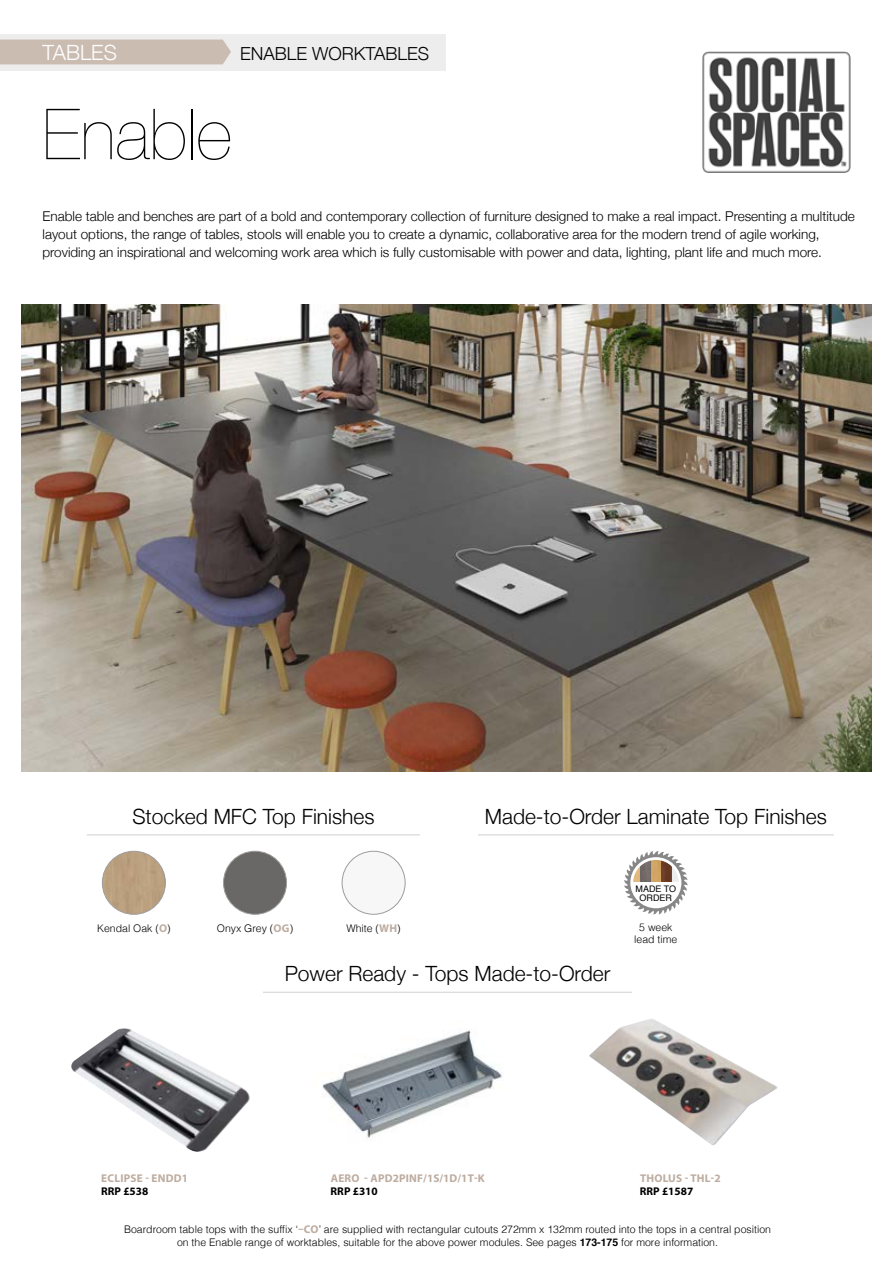
<style>
.page{position:relative;width:893px;height:1263px;background:#fff}
.page>*{position:absolute;margin:0;border:0;box-sizing:border-box;transform-origin:0 0}
.t1{font:200 70.5px "Helvetica Neue";color:#000}
.t2{font:300 21px "Helvetica Neue";color:#000}
.t3{font:300 21px "Helvetica Neue";color:#fff}
.t4{font:300 18px "Helvetica Neue";color:#000}
.t5{font:300 13.5px/18px "Helvetica Neue";color:#000}
.t6{font:700 11.25px "Myriad Pro";letter-spacing:.02em;color:#bdaca0}
.t7{font:700 11.25px "Myriad Pro";color:#000}
.t8{font:300 10.5px/12.6px "Helvetica";color:#000;text-align:center}
.t9{font:9px/9.3px "Helvetica";color:#000;text-align:center}
.s1{font-family:"Myriad Pro";font-weight:700;font-size:11.25px;color:#bdaca0}
.s2{font-weight:700}
</style>
<div class="page">
<img style="left:21px;top:304px;width:851px;height:468px">
<div style="left:0;top:34px;width:446px;height:36px;background:#ededed"></div>
<div style="left:0;top:40px;width:231px;height:24px;background:#cbbcb2"></div>
<img style="left:589px;top:1019px;width:189px;height:126px">
<img style="left:322px;top:1030px;width:180px;height:108px">
<svg style="left:114px;top:1028px;width:11px;height:4px"></svg>
<div style="left:223px;top:851px;width:64px;height:63px;background:#696867;border-radius:32px"></div>
<div style="left:223px;top:851px;width:64px;height:64px;border:1px solid #9d9d9c;border-radius:50%"></div>
<div style="left:102px;top:851px;width:63px;height:63px;background:#bba080;border-radius:32px"></div>
<div style="left:102px;top:851px;width:64px;height:64px;border:1px solid #9d9d9c;border-radius:50%"></div>
<img style="left:342px;top:851px;width:63px;height:63px;border-radius:32px">
<div style="left:342px;top:851px;width:63px;height:64px;border:1px solid #9d9d9c;border-radius:50%"></div>
<svg style="left:624px;top:851px;width:64px;height:63px"></svg>
<hr style="left:478px;top:835px;width:356px;height:1px;background:#d0d0d0">
<hr style="left:87px;top:835px;width:333px;height:1px;background:#d0d0d0">
<hr style="left:263px;top:992px;width:369px;height:1px;background:#d0d0d0">
<img style="left:702px;top:51px;width:149px;height:122px">
<h2 class="t3" style="left:43px;top:35px;width:76px">TABLES</h2>
<h3 class="t4" style="left:240px;top:39px;width:191px">ENABLE WORKTABLES</h3>
<h1 class="t1" style="left:43px;top:79px;width:191px">Enable</h1>
<p class="t5" style="left:43px;top:207px;width:814px">Enable table and benches are part of a bold and contemporary collection of furniture designed to make a real impact. Presenting a multitude layout options, the range of tables, stools will enable you to create a dynamic, collaborative area for the modern trend of agile working, providing an inspirational and welcoming work area which is fully customisable with power and data, lighting, plant life and much more.</p>
<h2 class="t2" style="left:132px;top:800px;width:244px">Stocked MFC Top Finishes</h2>
<h2 class="t2" style="left:485px;top:800px;width:344px">Made-to-Order Laminate Top Finishes</h2>
<p class="t9" style="left:635px;top:884px;width:42px">MADE TO<br>ORDER</p>
<p class="t8" style="left:97px;top:921px;width:75px">Kendal Oak (<span class="s1">O</span>)</p>
<p class="t8" style="left:217px;top:921px;width:78px">Onyx Grey (<span class="s1">OG</span>)</p>
<p class="t8" style="left:346px;top:921px;width:56px">White (<span class="s1">WH</span>)</p>
<p class="t8" style="left:634px;top:920px;width:45px">5 week lead time</p>
<p class="t6" style="left:101px;top:1171px;width:88px">ECLIPSE - ENDD1</p>
<p class="t7" style="left:101px;top:1184px;width:49px">RRP £538</p>
<h2 class="t2" style="left:285px;top:957px;width:327px">Power Ready - Tops Made-to-Order</h2>
<p class="t6" style="left:331px;top:1171px;width:156px">AERO - APD2PINF/1S/1D/1T-K</p>
<p class="t7" style="left:331px;top:1184px;width:49px">RRP £310</p>
<p class="t6" style="left:640px;top:1171px;width:82px">THOLUS - THL-2</p>
<p class="t7" style="left:640px;top:1184px;width:55px">RRP £1587</p>
<p class="t8" style="left:124px;top:1222px;width:648px">Boardroom table tops with the suffix ‘<span class="s1">–CO</span>’ are supplied with rectangular cutouts 272mm x 132mm routed into the tops in a central position on the Enable range of worktables, suitable for the above power modules. See pages <span class="s2">173-175</span> for more information.</p>
</div>
